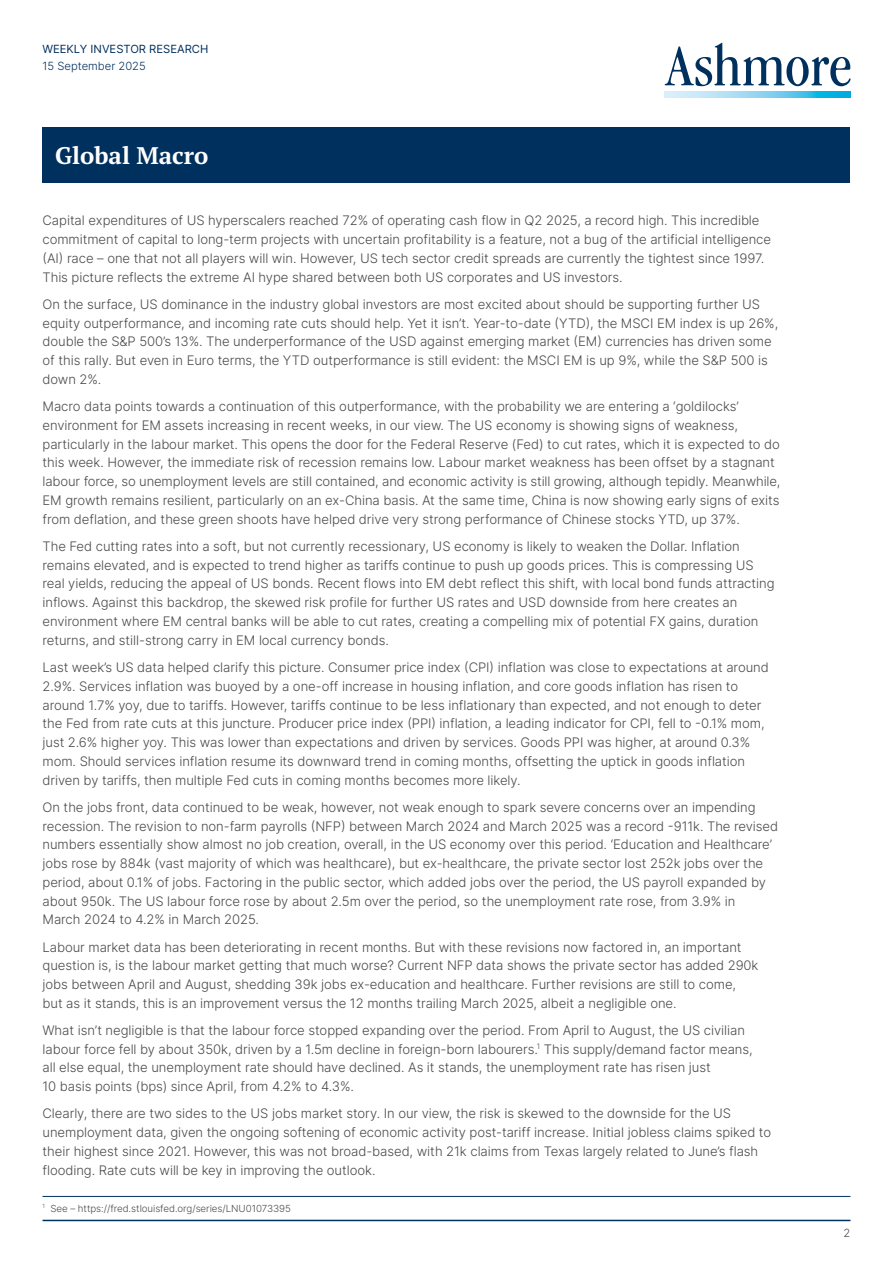
<style>
.page{position:relative;width:893px;height:1263px;background:#fff}
.page>*{position:absolute;margin:0;border:0;box-sizing:border-box;transform-origin:0 0}
.t1{font:700 24px "PT Serif Pro";color:#fff}
.t2{font:300 13.2px/18.8px "Inter";letter-spacing:-.005em;color:#4a4a49}
.t3{font:11.25px "Inter";color:#00305d}
.t4{font:300 11.25px "Inter";color:#00305d}
.t5{font:300 11.25px "Inter";color:#4a4a49}
.t6{font:300 9.75px "Inter";letter-spacing:-.005em;color:#4a4a49}
</style>
<div class="page">
<svg style="left:665px;top:43px;width:185px;height:43px"></svg>
<svg style="left:665px;top:92px;width:185px;height:6px"></svg>
<hr style="left:43px;top:1220px;width:807px;height:1px;background:#00305d">
<div style="left:43px;top:128px;width:807px;height:55px;background:#00305d"></div>
<hr style="left:43px;top:1196px;width:807px;height:1px;background:#00305d">
<p class="t3" style="left:43px;top:41px;width:167px">WEEKLY INVESTOR RESEARCH</p>
<p class="t4" style="left:43px;top:58px;width:105px">15 September 2025</p>
<h1 class="t1" style="left:55px;top:140px;width:155px">Global Macro</h1>
<p class="t2" style="left:43px;top:211px;width:730px">Capital expenditures of US hyperscalers reached 72% of operating cash flow in Q2 2025, a record high. This incredible commitment of capital to long-term projects with uncertain profitability is a feature, not a bug of the artificial intelligence (AI) race – one that not all players will win. However, US tech sector credit spreads are currently the tightest since 1997.<br>This picture reflects the extreme AI hype shared between both US corporates and US investors.</p>
<p class="t2" style="left:43px;top:294px;width:737px">On the surface, US dominance in the industry global investors are most excited about should be supporting further US equity outperformance, and incoming rate cuts should help. Yet it isn’t. Year-to-date (YTD), the MSCI EM index is up 26%, double the S&amp;P 500’s 13%. The underperformance of the USD against emerging market (EM) currencies has driven some of this rally. But even in Euro terms, the YTD outperformance is still evident: the MSCI EM is up 9%, while the S&amp;P 500 is down 2%.</p>
<p class="t2" style="left:43px;top:397px;width:739px">Macro data points towards a continuation of this outperformance, with the probability we are entering a ‘goldilocks’ environment for EM assets increasing in recent weeks, in our view. The US economy is showing signs of weakness, particularly in the labour market. This opens the door for the Federal Reserve (Fed) to cut rates, which it is expected to do this week. However, the immediate risk of recession remains low. Labour market weakness has been offset by a stagnant labour force, so unemployment levels are still contained, and economic activity is still growing, although tepidly. Meanwhile, EM growth remains resilient, particularly on an ex-China basis. At the same time, China is now showing early signs of exits from deflation, and these green shoots have helped drive very strong performance of Chinese stocks YTD, up 37%.</p>
<p class="t2" style="left:43px;top:536px;width:733px">The Fed cutting rates into a soft, but not currently recessionary, US economy is likely to weaken the Dollar. Inflation remains elevated, and is expected to trend higher as tariffs continue to push up goods prices. This is compressing US real yields, reducing the appeal of US bonds. Recent flows into EM debt reflect this shift, with local bond funds attracting inflows. Against this backdrop, the skewed risk profile for further US rates and USD downside from here creates an environment where EM central banks will be able to cut rates, creating a compelling mix of potential FX gains, duration returns, and still-strong carry in EM local currency bonds.</p>
<p class="t2" style="left:43px;top:657px;width:728px">Last week’s US data helped clarify this picture. Consumer price index (CPI) inflation was close to expectations at around 2.9%. Services inflation was buoyed by a one-off increase in housing inflation, and core goods inflation has risen to around 1.7% yoy, due to tariffs. However, tariffs continue to be less inflationary than expected, and not enough to deter the Fed from rate cuts at this juncture. Producer price index (PPI) inflation, a leading indicator for CPI, fell to -0.1% mom, just 2.6% higher yoy. This was lower than expectations and driven by services. Goods PPI was higher, at around 0.3% mom. Should services inflation resume its downward trend in coming months, offsetting the uptick in goods inflation driven by tariffs, then multiple Fed cuts in coming months becomes more likely.</p>
<p class="t2" style="left:43px;top:797px;width:737px">On the jobs front, data continued to be weak, however, not weak enough to spark severe concerns over an impending recession. The revision to non-farm payrolls (NFP) between March 2024 and March 2025 was a record -911k. The revised numbers essentially show almost no job creation, overall, in the US economy over this period. ‘Education and Healthcare’ jobs rose by 884k (vast majority of which was healthcare), but ex-healthcare, the private sector lost 252k jobs over the period, about 0.1% of jobs. Factoring in the public sector, which added jobs over the period, the US payroll expanded by about 950k. The US labour force rose by about 2.5m over the period, so the unemployment rate rose, from 3.9% in<br>March 2024 to 4.2% in March 2025.</p>
<p class="t2" style="left:43px;top:937px;width:717px">Labour market data has been deteriorating in recent months. But with these revisions now factored in, an important question is, is the labour market getting that much worse? Current NFP data shows the private sector has added 290k jobs between April and August, shedding 39k jobs ex-education and healthcare. Further revisions are still to come, but as it stands, this is an improvement versus the 12 months trailing March 2025, albeit a negligible one.</p>
<p class="t2" style="left:43px;top:1021px;width:712px">What isn’t negligible is that the labour force stopped expanding over the period. From April to August, the US civilian labour force fell by about 350k, driven by a 1.5m decline in foreign-born labourers.<sup>1</sup> This supply/demand factor means, all else equal, the unemployment rate should have declined. As it stands, the unemployment rate has risen just<br>10 basis points (bps) since April, from 4.2% to 4.3%.</p>
<p class="t2" style="left:43px;top:1104px;width:730px">Clearly, there are two sides to the US jobs market story. In our view, the risk is skewed to the downside for the US unemployment data, given the ongoing softening of economic activity post-tariff increase. Initial jobless claims spiked to their highest since 2021. However, this was not broad-based, with 21k claims from Texas largely related to June’s flash flooding. Rate cuts will be key in improving the outlook.</p>
<p class="t6" style="left:43px;top:1201px;width:250px"><sup>1</sup> See – https://fred.stlouisfed.org/series/LNU01073395</p>
<p class="t5" style="left:844px;top:1225px;width:8px">2</p>
</div>
